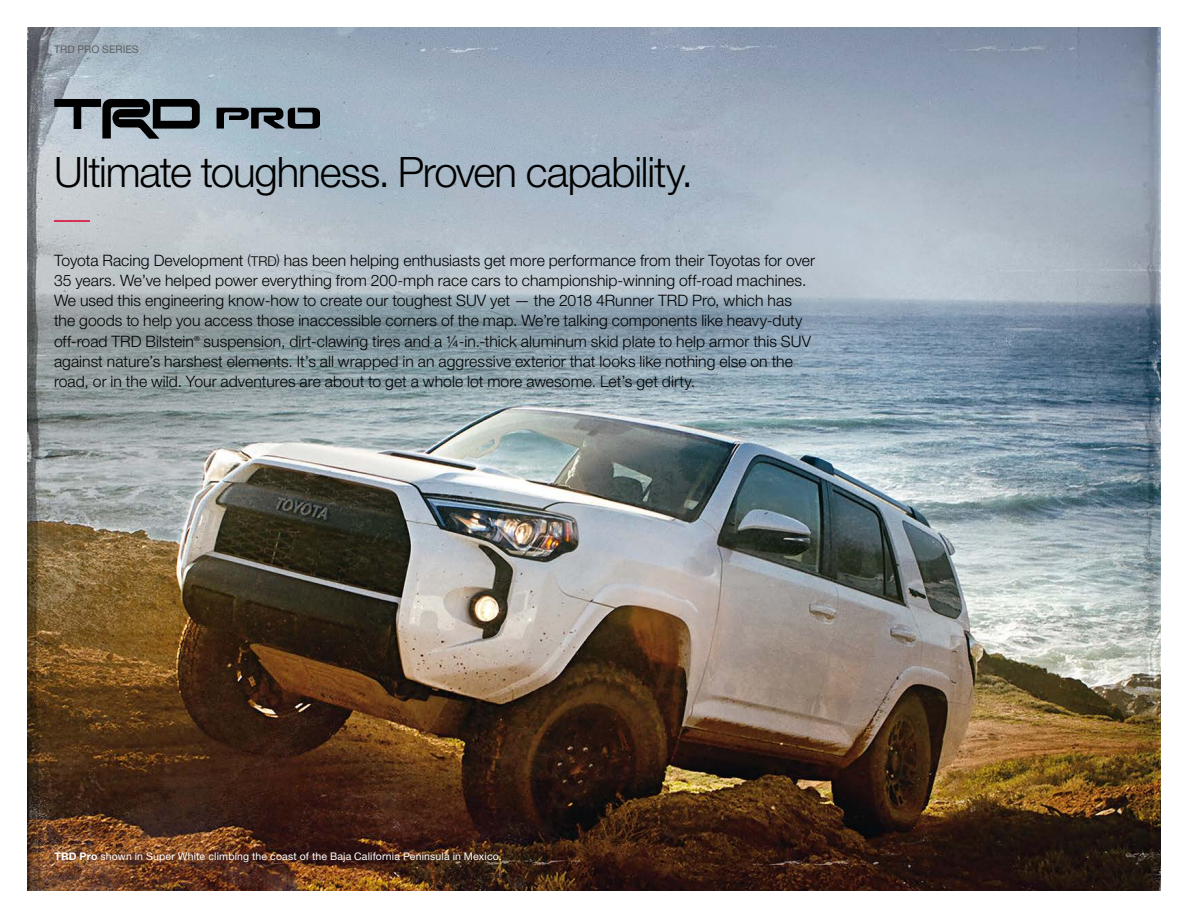
<style>
.page{position:relative;width:1188px;height:918px;background:#fff}
.page>*{position:absolute;margin:0;border:0;box-sizing:border-box;transform-origin:0 0}
.t1{font:300 42px "Helvetica Neue LT Std";letter-spacing:-.025em;color:#000}
.t2{font:300 15.75px/20.2px "Helvetica Neue LT Std";letter-spacing:.005em;color:#000}
.t3{font:10.5px "Helvetica Neue LT Std";letter-spacing:.015em;color:#fff}
.t4{font:10.5px "Helvetica Neue LT Std";letter-spacing:.005em;color:#5f6062}
.t5{font:300 7.05px "Helvetica Neue LT Std";color:#000}
.s1{font-size:13.5px}
.s2{font-weight:700}
</style>
<div class="page">
<img style="left:27px;top:27px;width:1134px;height:864px">
<hr style="left:54px;top:220px;width:36px;height:2px;background:#dc002e">
<svg style="left:217px;top:108px;width:103px;height:21px;background:#475056"></svg>
<svg style="left:54px;top:99px;width:146px;height:40px;background:#61686e"></svg>
<p class="t4" style="left:54px;top:43px;width:86px">TRD PRO SERIES</p>
<h1 class="t1" style="left:54px;top:146px;width:641px">Ultimate toughness. Proven capability.</h1>
<p class="t2" style="left:54px;top:249px;width:763px">Toyota Racing Development <span class="s1">(TRD)</span> has been helping enthusiasts get more performance from their Toyotas for over 35 years. We’ve helped power everything from 200-mph race cars to championship-winning off-road machines.<br>We used this engineering know-how to create our toughest SUV yet — the 2018 4Runner TRD Pro, which has the goods to help you access those inaccessible corners of the map. We’re talking components like heavy-duty off-road TRD Bilstein</p>
<p class="t2" style="left:54px;top:330px;width:759px;text-indent:150px">suspension, dirt-clawing tires and a ¼-in.-thick aluminum skid plate to help armor this SUV against nature’s harshest elements. It’s all wrapped in an aggressive exterior that looks like nothing else on the road, or in the wild. Your adventures are about to get a whole lot more awesome. Let’s get dirty.</p>
<p class="t5" style="left:194px;top:334px;width:7px">®</p>
<p class="t3" style="left:54px;top:850px;width:449px"><span class="s2">TRD Pro</span> shown in Super White climbing the coast of the Baja California Peninsula in Mexico.</p>
</div>
